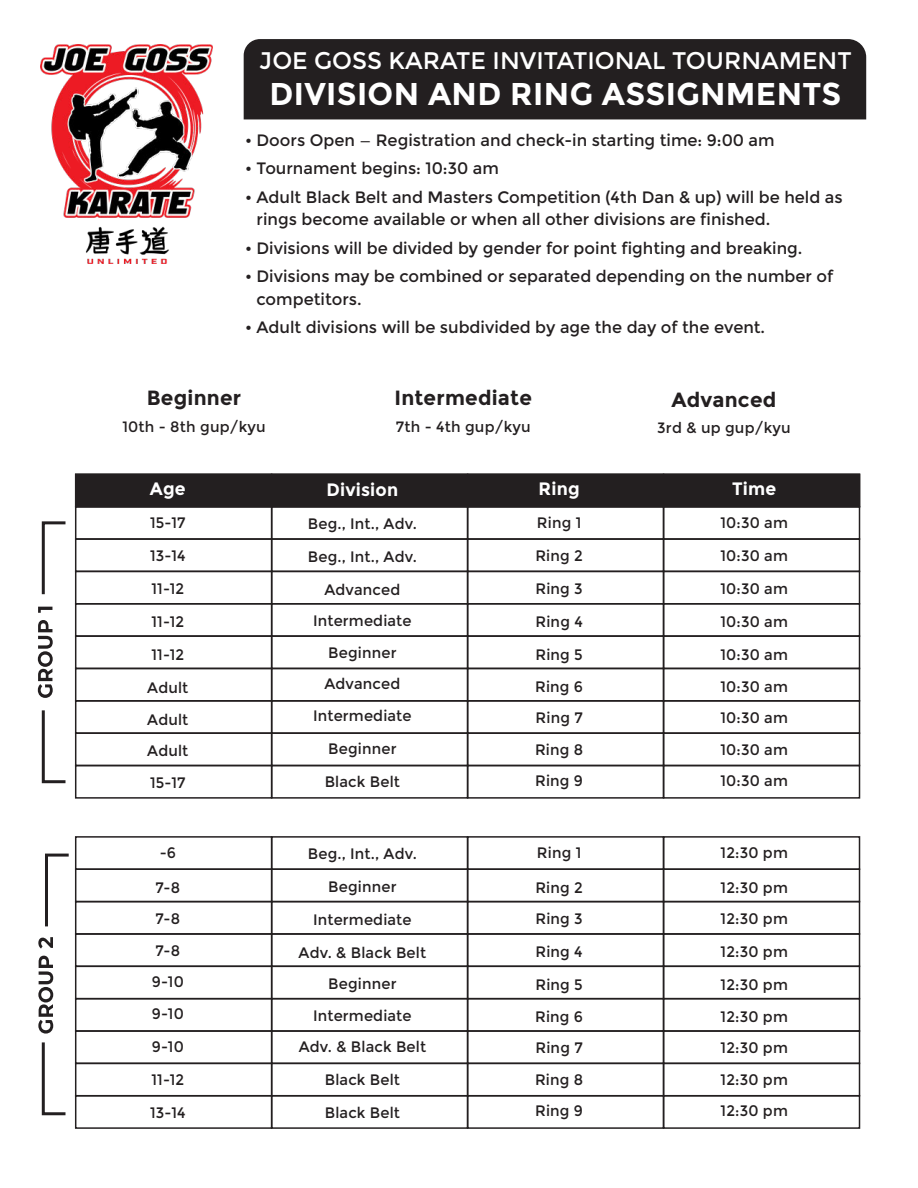
<style>
.page{position:relative;width:918px;height:1188px;background:#fff}
.page>*{position:absolute;margin:0;border:0;box-sizing:border-box;transform-origin:0 0}
.t1{font:700 31.5px "Montserrat";letter-spacing:.01em;color:#fff}
.t2{font:24px "Montserrat";color:#fff}
.t3{font:700 20.55px "Montserrat";letter-spacing:.01em;color:#231f20}
.t4{font:700 18px "Montserrat";letter-spacing:.01em;color:#fff}
.t5{font:16.5px/28.5px "Montserrat";color:#231f20}
.t6{font:15.15px/31.5px "Montserrat";letter-spacing:.01em;color:#231f20}
.t7{font:15px "Montserrat";letter-spacing:.01em;color:#231f20}
</style>
<div class="page">
<div style="left:244px;top:39px;width:622px;height:80px;background:#231f20"></div>
<div style="left:75px;top:506px;width:197px;height:34px;border:2px solid #231f20"></div>
<div style="left:271px;top:506px;width:197px;height:34px;border:2px solid #231f20"></div>
<div style="left:467px;top:506px;width:197px;height:34px;border:2px solid #231f20"></div>
<div style="left:663px;top:506px;width:197px;height:34px;border:2px solid #231f20"></div>
<div style="left:75px;top:538px;width:197px;height:34px;border:2px solid #231f20"></div>
<div style="left:271px;top:538px;width:197px;height:34px;border:2px solid #231f20"></div>
<div style="left:467px;top:538px;width:197px;height:34px;border:2px solid #231f20"></div>
<div style="left:663px;top:538px;width:197px;height:34px;border:2px solid #231f20"></div>
<div style="left:75px;top:571px;width:197px;height:34px;border:2px solid #231f20"></div>
<div style="left:271px;top:571px;width:197px;height:34px;border:2px solid #231f20"></div>
<div style="left:467px;top:571px;width:197px;height:34px;border:2px solid #231f20"></div>
<div style="left:663px;top:571px;width:197px;height:34px;border:2px solid #231f20"></div>
<div style="left:75px;top:603px;width:197px;height:34px;border:2px solid #231f20"></div>
<div style="left:271px;top:603px;width:197px;height:34px;border:2px solid #231f20"></div>
<div style="left:467px;top:603px;width:197px;height:34px;border:2px solid #231f20"></div>
<div style="left:663px;top:603px;width:197px;height:34px;border:2px solid #231f20"></div>
<div style="left:75px;top:635px;width:197px;height:34px;border:2px solid #231f20"></div>
<div style="left:271px;top:635px;width:197px;height:34px;border:2px solid #231f20"></div>
<div style="left:467px;top:635px;width:197px;height:34px;border:2px solid #231f20"></div>
<div style="left:663px;top:635px;width:197px;height:34px;border:2px solid #231f20"></div>
<div style="left:75px;top:668px;width:197px;height:34px;border:2px solid #231f20"></div>
<div style="left:271px;top:668px;width:197px;height:34px;border:2px solid #231f20"></div>
<div style="left:467px;top:668px;width:197px;height:34px;border:2px solid #231f20"></div>
<div style="left:663px;top:668px;width:197px;height:34px;border:2px solid #231f20"></div>
<div style="left:75px;top:700px;width:197px;height:34px;border:2px solid #231f20"></div>
<div style="left:271px;top:700px;width:197px;height:34px;border:2px solid #231f20"></div>
<div style="left:467px;top:700px;width:197px;height:34px;border:2px solid #231f20"></div>
<div style="left:663px;top:700px;width:197px;height:34px;border:2px solid #231f20"></div>
<div style="left:75px;top:732px;width:197px;height:34px;border:2px solid #231f20"></div>
<div style="left:271px;top:732px;width:197px;height:34px;border:2px solid #231f20"></div>
<div style="left:467px;top:732px;width:197px;height:34px;border:2px solid #231f20"></div>
<div style="left:663px;top:732px;width:197px;height:34px;border:2px solid #231f20"></div>
<div style="left:75px;top:765px;width:197px;height:34px;border:2px solid #231f20"></div>
<div style="left:271px;top:765px;width:197px;height:34px;border:2px solid #231f20"></div>
<div style="left:467px;top:765px;width:197px;height:34px;border:2px solid #231f20"></div>
<div style="left:663px;top:765px;width:197px;height:34px;border:2px solid #231f20"></div>
<div style="left:75px;top:836px;width:197px;height:34px;border:2px solid #231f20"></div>
<div style="left:271px;top:836px;width:197px;height:34px;border:2px solid #231f20"></div>
<div style="left:467px;top:836px;width:197px;height:34px;border:2px solid #231f20"></div>
<div style="left:663px;top:836px;width:197px;height:34px;border:2px solid #231f20"></div>
<div style="left:75px;top:868px;width:197px;height:34px;border:2px solid #231f20"></div>
<div style="left:271px;top:868px;width:197px;height:34px;border:2px solid #231f20"></div>
<div style="left:467px;top:868px;width:197px;height:34px;border:2px solid #231f20"></div>
<div style="left:663px;top:868px;width:197px;height:34px;border:2px solid #231f20"></div>
<div style="left:75px;top:901px;width:197px;height:34px;border:2px solid #231f20"></div>
<div style="left:271px;top:901px;width:197px;height:34px;border:2px solid #231f20"></div>
<div style="left:467px;top:901px;width:197px;height:34px;border:2px solid #231f20"></div>
<div style="left:663px;top:901px;width:197px;height:34px;border:2px solid #231f20"></div>
<div style="left:75px;top:933px;width:197px;height:34px;border:2px solid #231f20"></div>
<div style="left:271px;top:933px;width:197px;height:34px;border:2px solid #231f20"></div>
<div style="left:467px;top:933px;width:197px;height:34px;border:2px solid #231f20"></div>
<div style="left:663px;top:933px;width:197px;height:34px;border:2px solid #231f20"></div>
<div style="left:75px;top:966px;width:197px;height:33px;border:2px solid #231f20"></div>
<div style="left:271px;top:966px;width:197px;height:33px;border:2px solid #231f20"></div>
<div style="left:467px;top:966px;width:197px;height:33px;border:2px solid #231f20"></div>
<div style="left:663px;top:966px;width:197px;height:33px;border:2px solid #231f20"></div>
<div style="left:75px;top:998px;width:197px;height:34px;border:2px solid #231f20"></div>
<div style="left:271px;top:998px;width:197px;height:34px;border:2px solid #231f20"></div>
<div style="left:467px;top:998px;width:197px;height:34px;border:2px solid #231f20"></div>
<div style="left:663px;top:998px;width:197px;height:34px;border:2px solid #231f20"></div>
<div style="left:75px;top:1030px;width:197px;height:34px;border:2px solid #231f20"></div>
<div style="left:271px;top:1030px;width:197px;height:34px;border:2px solid #231f20"></div>
<div style="left:467px;top:1030px;width:197px;height:34px;border:2px solid #231f20"></div>
<div style="left:663px;top:1030px;width:197px;height:34px;border:2px solid #231f20"></div>
<div style="left:75px;top:1063px;width:197px;height:33px;border:2px solid #231f20"></div>
<div style="left:271px;top:1063px;width:197px;height:33px;border:2px solid #231f20"></div>
<div style="left:467px;top:1063px;width:197px;height:33px;border:2px solid #231f20"></div>
<div style="left:663px;top:1063px;width:197px;height:33px;border:2px solid #231f20"></div>
<div style="left:75px;top:1095px;width:197px;height:34px;border:2px solid #231f20"></div>
<div style="left:271px;top:1095px;width:197px;height:34px;border:2px solid #231f20"></div>
<div style="left:467px;top:1095px;width:197px;height:34px;border:2px solid #231f20"></div>
<div style="left:663px;top:1095px;width:197px;height:34px;border:2px solid #231f20"></div>
<div style="left:75px;top:474px;width:785px;height:33px;background:#231f20"></div>
<img style="left:40px;top:44px;width:173px;height:219px">
<svg style="left:38px;top:620px;width:15px;height:78px"></svg>
<svg style="left:38px;top:607px;width:14px;height:6px"></svg>
<svg style="left:38px;top:937px;width:15px;height:12px"></svg>
<svg style="left:41px;top:521px;width:25px;height:74px"></svg>
<svg style="left:41px;top:710px;width:25px;height:74px"></svg>
<svg style="left:45px;top:853px;width:24px;height:74px"></svg>
<svg style="left:38px;top:956px;width:28px;height:160px"></svg>
<h2 class="t2" style="left:259px;top:49px;width:594px">JOE GOSS KARATE INVITATIONAL TOURNAMENT</h2>
<h1 class="t1" style="left:270px;top:81px;width:573px">DIVISION AND RING ASSIGNMENTS</h1>
<p class="t5" style="left:245px;top:127px;width:599px">ï Doors Open — Registration and check-in starting time: 9:00 am<br>ï Tournament begins: 10:30 am<br>ï Adult Black Belt and Masters Competition (4th Dan &amp; up) will be held as</p>
<p class="t5" style="left:245px;top:206px;width:590px;text-indent:12px">rings become available or when all other divisions are finished.<br>ï Divisions will be divided by gender for point fighting and breaking.<br>ï Divisions may be combined or separated depending on the number of</p>
<p class="t5" style="left:245px;top:286px;width:522px;text-indent:11px">competitors.<br>ï Adult divisions will be subdivided by age the day of the event.</p>
<h3 class="t3" style="left:147px;top:390px;width:96px">Beginner</h3>
<p class="t7" style="left:122px;top:419px;width:145px">10th - 8th gup/kyu</p>
<p class="t4" style="left:150px;top:481px;width:37px">Age</p>
<p class="t6" style="left:147px;top:507px;width:43px;line-height:33px">15-17<br>13-14<br>11-12<br>11-12<br>11-12<br>Adult</p>
<p class="t6" style="left:147px;top:704px;width:43px;text-align:justify">Adult Adult 15-17</p>
<p class="t6" style="left:160px;top:838px;width:18px">-6</p>
<p class="t6" style="left:152px;top:872px;width:33px">7-8<br>7-8<br>7-8<br>9-10<br>9-10</p>
<p class="t6" style="left:150px;top:1031px;width:37px;line-height:33px;text-align:justify">9-10<br>11-12<br>13-14</p>
<h3 class="t3" style="left:395px;top:390px;width:139px">Intermediate</h3>
<p class="t7" style="left:396px;top:420px;width:136px">7th - 4th gup/kyu</p>
<p class="t4" style="left:327px;top:482px;width:73px">Division</p>
<p class="t6" style="left:308px;top:508px;width:111px;line-height:33px;text-align:center">Beg., Int., Adv.<br>Beg., Int., Adv.<br>Advanced</p>
<p class="t6" style="left:313px;top:606px;width:100px;text-align:center">Intermediate<br>Beginner<br>Advanced<br>Intermediate</p>
<p class="t6" style="left:325px;top:733px;width:77px;line-height:33px">Beginner<br>Black Belt</p>
<p class="t6" style="left:299px;top:838px;width:129px;line-height:33px;text-align:center">Beg., Int., Adv.<br>Beginner<br>Intermediate<br>Adv. &amp; Black Belt</p>
<p class="t6" style="left:299px;top:969px;width:129px;text-align:center">Beginner<br>Intermediate<br>Adv. &amp; Black Belt</p>
<p class="t6" style="left:325px;top:1064px;width:77px;line-height:33px">Black Belt<br>Black Belt</p>
<p class="t4" style="left:539px;top:482px;width:43px">Ring</p>
<p class="t6" style="left:535px;top:507px;width:49px;line-height:33px;text-align:justify">Ring 1<br>Ring 2<br>Ring 3<br>Ring 4<br>Ring 5</p>
<p class="t6" style="left:535px;top:672px;width:50px;text-align:justify">Ring 6<br>Ring 7<br>Ring 8<br>Ring 9</p>
<p class="t6" style="left:537px;top:838px;width:46px">Ring 1</p>
<p class="t6" style="left:535px;top:873px;width:49px">Ring 2<br>Ring 3</p>
<p class="t6" style="left:535px;top:936px;width:49px;line-height:33px">Ring 4<br>Ring 5</p>
<p class="t6" style="left:535px;top:1002px;width:50px;text-align:justify">Ring 6<br>Ring 7<br>Ring 8<br>Ring 9</p>
<h3 class="t3" style="left:672px;top:391px;width:106px">Advanced</h3>
<p class="t7" style="left:657px;top:421px;width:135px">3rd &amp; up gup/kyu</p>
<p class="t4" style="left:732px;top:481px;width:46px">Time</p>
<p class="t6" style="left:721px;top:507px;width:69px;line-height:33px;text-align:justify">10:30 am 10:30 am 10:30 am 10:30 am 10:30 am</p>
<p class="t6" style="left:721px;top:671px;width:69px;text-align:justify">10:30 am 10:30 am 10:30 am 10:30 am</p>
<p class="t6" style="left:721px;top:838px;width:69px">12:30 pm</p>
<p class="t6" style="left:721px;top:872px;width:69px">12:30 pm<br>12:30 pm</p>
<p class="t6" style="left:721px;top:936px;width:69px;line-height:33px">12:30 pm<br>12:30 pm</p>
<p class="t6" style="left:721px;top:1001px;width:69px;text-align:justify">12:30 pm 12:30 pm 12:30 pm 12:30 pm</p>
</div>
